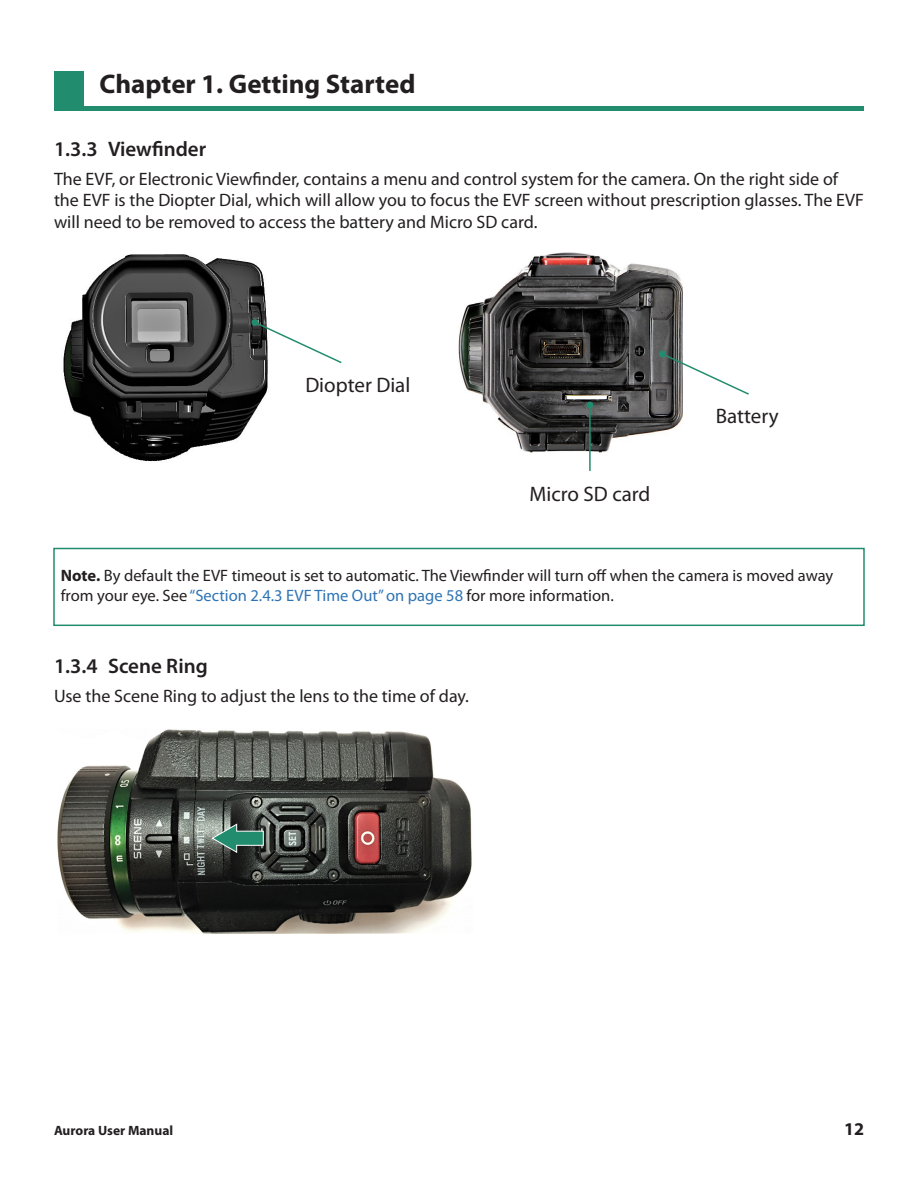
<style>
.page{position:relative;width:918px;height:1188px;background:#fff}
.page>*{position:absolute;margin:0;border:0;box-sizing:border-box;transform-origin:0 0}
.t1{font:700 27px "Myriad Pro";color:#231f20}
.t2{font:600 21px "Myriad Pro";color:#231f20}
.Callouts_-_Left{font:21px "Myriad Pro";color:#231f20}
.Callouts_-_Center{font:21px "Myriad Pro";color:#231f20}
.Body{font:18px/21.6px "Myriad Pro";color:#231f20}
.t3{font:700 18px "Myriad Pro";color:#231f20}
.Note{font:16.5px/19.8px "Myriad Pro";color:#231f20}
.t4{font:700 13.5px "Myriad Pro";color:#231f20}
.s1{font-weight:700}
.s2{color:#2e74b5}
</style>
<div class="page">
<hr style="left:54px;top:106px;width:810px;height:4px;background:#218d6e">
<div style="left:54px;top:71px;width:29px;height:35px;background:#218d6e"></div>
<div style="left:53px;top:548px;width:812px;height:78px;border:2px solid #218d6e"></div>
<img style="left:63px;top:254px;width:205px;height:208px">
<img style="left:459px;top:252px;width:224px;height:200px">
<svg style="left:587px;top:402px;width:6px;height:6px"></svg>
<hr style="left:589px;top:405px;width:2px;height:66px;background:#218d6e">
<svg style="left:660px;top:352px;width:89px;height:44px"></svg>
<svg style="left:253px;top:320px;width:89px;height:45px"></svg>
<img style="left:57px;top:729px;width:415px;height:205px">
<svg style="left:211px;top:823px;width:53px;height:31px"></svg>
<h1 class="t1" style="left:99px;top:67px;width:318px">Chapter 1. Getting Started</h1>
<p class="t2" style="left:54px;top:136px;width:154px">1.3.3 Viewfinder</p>
<p class="Body" style="left:54px;top:167px;width:812px">The EVF, or Electronic Viewfinder, contains a menu and control system for the camera. On the right side of the EVF is the Diopter Dial, which will allow you to focus the EVF screen without prescription glasses. The EVF will need to be removed to access the battery and Micro SD card.</p>
<p class="Callouts_-_Left" style="left:305px;top:372px;width:107px">Diopter Dial</p>
<p class="Callouts_-_Center" style="left:529px;top:481px;width:122px">Micro SD card</p>
<p class="Callouts_-_Left" style="left:716px;top:403px;width:64px">Battery</p>
<p class="Note" style="left:61px;top:565px;width:774px"><span class="s1">Note.</span> By default the EVF timeout is set to automatic. The Viewfinder will turn off when the camera is moved away from your eye. See <span class="s2">“Section 2.4.3 EVF Time Out” on page 58</span> for more information.</p>
<p class="t2" style="left:54px;top:653px;width:155px">1.3.4 Scene Ring</p>
<p class="Body" style="left:54px;top:685px;width:417px">Use the Scene Ring to adjust the lens to the time of day.</p>
<p class="t4" style="left:54px;top:1121px;width:121px">Aurora User Manual</p>
<p class="t3" style="left:844px;top:1117px;width:21px">12</p>
</div>
